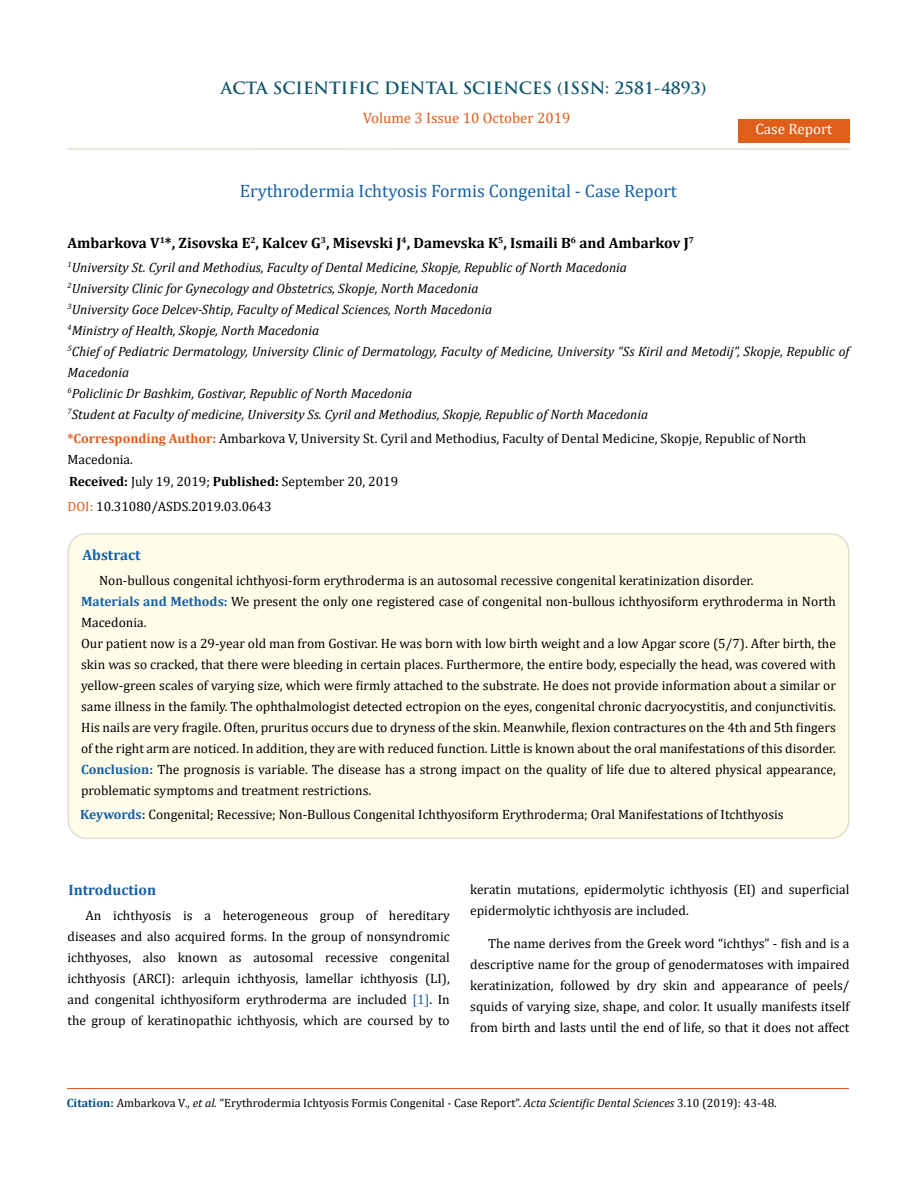
<style>
.page{position:relative;width:917px;height:1188px;background:#fff}
.page>*{position:absolute;margin:0;border:0;box-sizing:border-box;transform-origin:0 0}
.t1{font:18px "Cambria";color:#1560a6}
.t2{font:700 16.5px "Trajan Pro";color:#0e546a}
.t3{font:700 15px "Cambria";color:#000}
.t4{font:15px "Cambria";color:#e05d1a}
.t5{font:700 15px "Cambria";color:#1560a6}
.t6{font:15px "Cambria";color:#fff}
.t7{font:13.5px/21px "Cambria";color:#000}
.t8{font:italic 13.5px/21px "Cambria";color:#000}
.t9{font:12px "Cambria";color:#000}
.s1{font-weight:700;color:#e05d1a}
.s2{font-weight:700}
.s3{color:#e05d1a}
.s4{font-weight:700;color:#1560a6}
.s5{font-weight:700;color:#0e546a}
.s6{color:#1560a6}
.s7{font-weight:700;color:#035089}
.s8{font-style:italic}
</style>
<div class="page">
<div style="left:738px;top:119px;width:111px;height:23px;background:#e05d1a"></div>
<div style="left:68px;top:534px;width:780px;height:304px;background:#fffde9;border-radius:18px"></div>
<div style="left:68px;top:533px;width:781px;height:306px;border:2px solid #e0dfcd;border-radius:18px"></div>
<hr style="left:67px;top:148px;width:782px;height:2px;background:#e0dfcd">
<hr style="left:67px;top:1089px;width:782px;height:1px;background:#e05d1a">
<p class="t2" style="left:221px;top:77px;width:487px">ACTA SCIENTIFIC DENTAL SCIENCES (ISSN: 2581-4893)</p>
<p class="t4" style="left:363px;top:109px;width:209px">Volume 3 Issue 10 October 2019</p>
<p class="t6" style="left:755px;top:120px;width:78px">Case Report</p>
<h1 class="t1" style="left:240px;top:180px;width:438px">Erythrodermia Ichtyosis Formis Congenital - Case Report</h1>
<p class="t3" style="left:67px;top:233px;width:628px">Ambarkova V<sup>1</sup>*, Zisovska E<sup>2</sup>, Kalcev G<sup>3</sup>, Misevski J<sup>4</sup>, Damevska K<sup>5</sup>, Ismaili B<sup>6</sup> and Ambarkov J<sup>7</sup></p>
<p class="t8" style="left:68px;top:256px;width:783px"><sup>1</sup>University St. Cyril and Methodius, Faculty of Dental Medicine, Skopje, Republic of North Macedonia<br><sup>2</sup>University Clinic for Gynecology and Obstetrics, Skopje, North Macedonia<br><sup>3</sup>University Goce Delcev-Shtip, Faculty of Medical Sciences, North Macedonia<br><sup>4</sup>Ministry of Health, Skopje, North Macedonia<br><sup>5</sup>Chief of Pediatric Dermatology, University Clinic of Dermatology, Faculty of Medicine, University “Ss Kiril and Metodij”, Skopje, Republic of Macedonia<br><sup>6</sup>Policlinic Dr Bashkim, Gostivar, Republic of North Macedonia<br><sup>7</sup>Student at Faculty of medicine, University Ss. Cyril and Methodius, Skopje, Republic of North Macedonia</p>
<p class="t7" style="left:67px;top:428px;width:740px"><span class="s1">*Corresponding Author:</span> Ambarkova V, University St. Cyril and Methodius, Faculty of Dental Medicine, Skopje, Republic of North<br>Macedonia.</p>
<p class="t7" style="left:69px;top:471px;width:330px"><span class="s2">Received:</span> July 19, 2019; <span class="s2">Published:</span> September 20, 2019</p>
<p class="t7" style="left:67px;top:496px;width:206px"><span class="s3">DOI:</span> 10.31080/ASDS.2019.03.0643</p>
<p class="t5" style="left:83px;top:544px;width:60px">Abstract</p>
<p class="t7" style="left:81px;top:570px;width:756px;text-indent:18px">Non-bullous congenital ichthyosi-form erythroderma is an autosomal recessive congenital keratinization disorder.<br><span class="s4">Materials and Methods:</span> We present the only one registered case of congenital non-bullous ichthyosiform erythroderma in North Macedonia.<br>Our patient now is a 29-year old man from Gostivar. He was born with low birth weight and a low Apgar score (5/7). After birth, the skin was so cracked, that there were bleeding in certain places. Furthermore, the entire body, especially the head, was covered with yellow-green scales of varying size, which were firmly attached to the substrate. He does not provide information about a similar or same illness in the family. The ophthalmologist detected ectropion on the eyes, congenital chronic dacryocystitis, and conjunctivitis.<br>His nails are very fragile. Often, pruritus occurs due to dryness of the skin. Meanwhile, flexion contractures on the 4th and 5th fingers of the right arm are noticed. In addition, they are with reduced function. Little is known about the oral manifestations of this disorder.<br><span class="s4">Conclusion:</span> The prognosis is variable. The disease has a strong impact on the quality of life due to altered physical appearance, problematic symptoms and treatment restrictions.</p>
<p class="t7" style="left:80px;top:804px;width:705px"><span class="s4">Keywords</span><span class="s5">:</span> Congenital; Recessive; Non-Bullous Congenital Ichthyosiform Erythroderma; Oral Manifestations of Itchthyosis</p>
<p class="t5" style="left:68px;top:880px;width:89px">Introduction</p>
<p class="t7" style="left:68px;top:905px;width:384px;text-align:justify;text-indent:18px">An ichthyosis is a heterogeneous group of hereditary diseases and also acquired forms. In the group of nonsyndromic ichthyoses, also known as autosomal recessive congenital ichthyosis (ARCI): arlequin ichthyosis, lamellar ichthyosis (LI), and congenital ichthyosiform erythroderma are included <span class="s6">[1]</span>. In the group of keratinopathic ichthyosis, which are coursed by to</p>
<p class="t7" style="left:470px;top:879px;width:381px">keratin mutations, epidermolytic ichthyosis (EI) and superficial epidermolytic ichthyosis are included.</p>
<p class="t7" style="left:470px;top:933px;width:381px;text-align:justify;text-indent:18px">The name derives from the Greek word “ichthys” - fish and is a descriptive name for the group of genodermatoses with impaired keratinization, followed by dry skin and appearance of peels/ squids of varying size, shape, and color. It usually manifests itself from birth and lasts until the end of life, so that it does not affect</p>
<p class="t9" style="left:67px;top:1096px;width:711px"><span class="s7">Citation:</span> Ambarkova V<span class="s8">., et al.</span> “Erythrodermia Ichtyosis Formis Congenital - Case Report”. <span class="s8">Acta Scientific Dental Sciences</span> 3.10 (2019): 43-48.</p>
</div>
